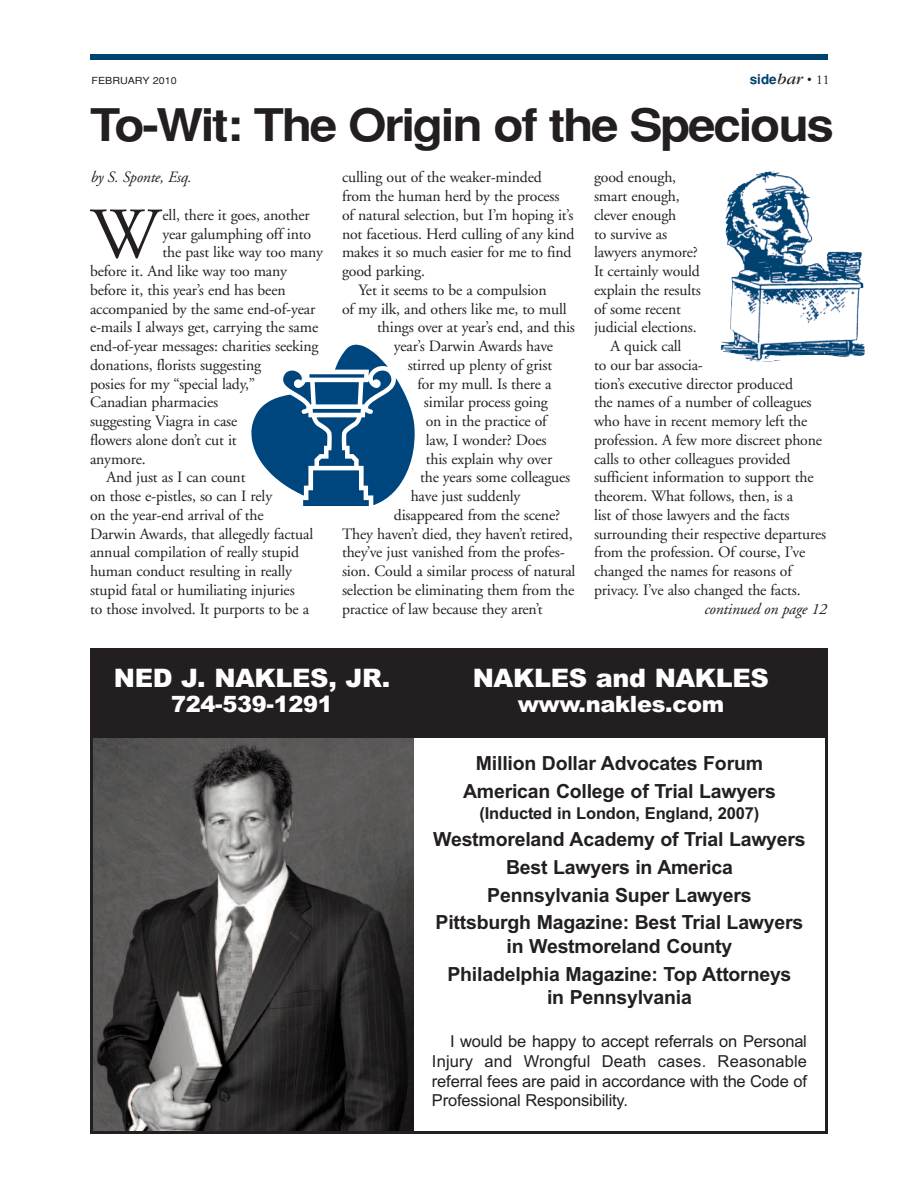
<style>
.page{position:relative;width:918px;height:1188px;background:#fff}
.page>*{position:absolute;margin:0;border:0;box-sizing:border-box;transform-origin:0 0}
.t1{font:72.3px "Adobe Garamond";color:#231f20}
.t2{font:700 45px "Helvetica";letter-spacing:-.045em;color:#231f20;scale:1.1 1}
.t3{font:900 25.5px "Arial";letter-spacing:-.015em;color:#fff}
.t4{font:900 22.5px "Arial";letter-spacing:-.015em;color:#fff}
.t5{font:700 19.5px/27.9px "Arial";letter-spacing:-.01em;color:#231f20;text-align:center}
.t6{font:16.5px/19.8px "Arial";letter-spacing:-.01em;color:#231f20;text-align:justify}
.t7{font:700 16.5px "Arial";letter-spacing:-.01em;color:#231f20}
.t8{font:15.75px "Adobe Garamond";letter-spacing:-.01em;color:#231f20}
.t9{font:italic 15.75px "Adobe Garamond";letter-spacing:-.01em;color:#231f20}
.t10{font:700 13.5px "Helvetica";color:#004270}
.t11{font:9.75px "Helvetica";color:#231f20;scale:1.1 1}
.s1{font-family:"Garamond";font-weight:400;font-style:italic;font-size:16.5px;color:#231f20}
.s2{font-weight:400;color:#231f20}
.s3{font-family:"Adobe Garamond";font-weight:400;color:#231f20}
</style>
<div class="page">
<div style="left:90px;top:54px;width:738px;height:6px;background:#004270"></div>
<img style="left:720px;top:170px;width:145px;height:192px">
<img style="left:93px;top:738px;width:321px;height:393px">
<div style="left:90px;top:648px;width:738px;height:90px;background:#231f20"></div>
<svg style="left:251px;top:345px;width:164px;height:161px"></svg>
<p class="t11" style="left:92px;top:75px;width:79px">FEBRUARY 2010</p>
<p class="t10" style="left:750px;top:72px;width:81px">side<span class="s1">bar</span> <span class="s2">•</span> <span class="s3">11</span></p>
<h2 class="t2" style="left:90px;top:99px;width:678px">To-Wit: The Origin of the Specious</h2>
<p class="t9" style="left:90px;top:171px;width:103px">by S. Sponte, Esq.</p>
<h1 class="t1" style="left:90px;top:206px;width:71px">W</h1>
<p class="t8" style="left:163px;top:209px;width:149px">ell, there it goes, another</p>
<p class="t8" style="left:163px;top:227px;width:150px">year galumphing off into</p>
<p class="t8" style="left:163px;top:246px;width:162px">the past like way too many</p>
<p class="t8" style="left:90px;top:265px;width:199px">before it. And like way too many</p>
<p class="t8" style="left:90px;top:284px;width:197px">before it, this year’s end has been</p>
<p class="t8" style="left:90px;top:302px;width:227px">accompanied by the same end-of-year</p>
<p class="t8" style="left:90px;top:321px;width:230px">e-mails I always get, carrying the same</p>
<p class="t8" style="left:90px;top:340px;width:230px">end-of-year messages: charities seeking</p>
<p class="t8" style="left:90px;top:359px;width:173px">donations, florists suggesting</p>
<p class="t8" style="left:90px;top:377px;width:167px">posies for my “special lady,”</p>
<p class="t8" style="left:90px;top:396px;width:130px">Canadian pharmacies</p>
<p class="t8" style="left:90px;top:415px;width:149px">suggesting Viagra in case</p>
<p class="t8" style="left:90px;top:434px;width:148px">flowers alone don’t cut it</p>
<p class="t8" style="left:90px;top:452px;width:57px">anymore.</p>
<p class="t8" style="left:107px;top:471px;width:141px">And just as I can count</p>
<p class="t8" style="left:90px;top:490px;width:184px">on those e-pistles, so can I rely</p>
<p class="t8" style="left:90px;top:509px;width:175px">on the year-end arrival of the</p>
<p class="t8" style="left:90px;top:527px;width:225px">Darwin Awards, that allegedly factual</p>
<p class="t8" style="left:90px;top:546px;width:211px">annual compilation of really stupid</p>
<p class="t8" style="left:90px;top:565px;width:204px">human conduct resulting in really</p>
<p class="t8" style="left:90px;top:584px;width:206px">stupid fatal or humiliating injuries</p>
<p class="t8" style="left:90px;top:602px;width:221px">to those involved. It purports to be a</p>
<p class="t8" style="left:342px;top:171px;width:201px">culling out of the weaker-minded</p>
<p class="t8" style="left:342px;top:190px;width:219px">from the human herd by the process</p>
<p class="t8" style="left:342px;top:209px;width:233px">of natural selection, but I’m hoping it’s</p>
<p class="t8" style="left:342px;top:227px;width:234px">not facetious. Herd culling of any kind</p>
<p class="t8" style="left:342px;top:246px;width:231px">makes it so much easier for me to find</p>
<p class="t8" style="left:342px;top:265px;width:85px">good parking.</p>
<p class="t8" style="left:359px;top:284px;width:190px">Yet it seems to be a compulsion</p>
<p class="t8" style="left:342px;top:302px;width:226px">of my ilk, and others like me, to mull</p>
<p class="t8" style="left:377px;top:321px;width:199px">things over at year’s end, and this</p>
<p class="t8" style="left:394px;top:340px;width:161px">year’s Darwin Awards have</p>
<p class="t8" style="left:408px;top:359px;width:146px">stirred up plenty of grist</p>
<p class="t8" style="left:417px;top:377px;width:136px">for my mull. Is there a</p>
<p class="t8" style="left:424px;top:396px;width:126px">similar process going</p>
<p class="t8" style="left:426px;top:415px;width:123px">on in the practice of</p>
<p class="t8" style="left:426px;top:434px;width:122px">law, I wonder? Does</p>
<p class="t8" style="left:426px;top:452px;width:128px">this explain why over</p>
<p class="t8" style="left:420px;top:471px;width:152px">the years some colleagues</p>
<p class="t8" style="left:411px;top:490px;width:111px">have just suddenly</p>
<p class="t8" style="left:394px;top:509px;width:168px">disappeared from the scene?</p>
<p class="t8" style="left:342px;top:527px;width:232px">They haven’t died, they haven’t retired,</p>
<p class="t8" style="left:342px;top:546px;width:224px">they’ve just vanished from the profes-</p>
<p class="t8" style="left:342px;top:565px;width:235px">sion. Could a similar process of natural</p>
<p class="t8" style="left:342px;top:584px;width:234px">selection be eliminating them from the</p>
<p class="t8" style="left:342px;top:602px;width:202px">practice of law because they aren’t</p>
<p class="t8" style="left:594px;top:171px;width:84px">good enough,</p>
<p class="t8" style="left:594px;top:190px;width:87px">smart enough,</p>
<p class="t8" style="left:594px;top:209px;width:84px">clever enough</p>
<p class="t8" style="left:594px;top:227px;width:75px">to survive as</p>
<p class="t8" style="left:594px;top:246px;width:105px">lawyers anymore?</p>
<p class="t8" style="left:594px;top:265px;width:107px">It certainly would</p>
<p class="t8" style="left:594px;top:284px;width:108px">explain the results</p>
<p class="t8" style="left:594px;top:302px;width:89px">of some recent</p>
<p class="t8" style="left:594px;top:321px;width:104px">judicial elections.</p>
<p class="t8" style="left:611px;top:340px;width:73px">A quick call</p>
<p class="t8" style="left:594px;top:359px;width:110px">to our bar associa-</p>
<p class="t8" style="left:594px;top:377px;width:201px">tion’s executive director produced</p>
<p class="t8" style="left:594px;top:396px;width:219px">the names of a number of colleagues</p>
<p class="t8" style="left:594px;top:415px;width:215px">who have in recent memory left the</p>
<p class="t8" style="left:594px;top:434px;width:230px">profession. A few more discreet phone</p>
<p class="t8" style="left:594px;top:452px;width:198px">calls to other colleagues provided</p>
<p class="t8" style="left:594px;top:471px;width:221px">sufficient information to support the</p>
<p class="t8" style="left:594px;top:490px;width:201px">theorem. What follows, then, is a</p>
<p class="t8" style="left:594px;top:509px;width:197px">list of those lawyers and the facts</p>
<p class="t8" style="left:594px;top:527px;width:234px">surrounding their respective departures</p>
<p class="t8" style="left:594px;top:546px;width:213px">from the profession. Of course, I’ve</p>
<p class="t8" style="left:594px;top:565px;width:200px">changed the names for reasons of</p>
<p class="t8" style="left:594px;top:584px;width:208px">privacy. I’ve also changed the facts.</p>
<p class="t9" style="left:704px;top:602px;width:124px">continued on page 12</p>
<h3 class="t3" style="left:114px;top:663px;width:278px">NED J. NAKLES, JR.</h3>
<h3 class="t3" style="left:473px;top:663px;width:298px">NAKLES and NAKLES</h3>
<h3 class="t4" style="left:171px;top:692px;width:163px">724-539-1291</h3>
<h3 class="t4" style="left:518px;top:692px;width:208px">www.nakles.com</h3>
<p class="t5" style="left:463px;top:750px;width:314px">Million Dollar Advocates Forum<br>American College of Trial Lawyers</p>
<p class="t7" style="left:480px;top:804px;width:281px">(Inducted in London, England, 2007)</p>
<p class="t5" style="left:433px;top:825px;width:374px">Westmoreland Academy of Trial Lawyers Best Lawyers in America<br>Pennsylvania Super Lawyers<br>Pittsburgh Magazine: Best Trial Lawyers</p>
<p class="t5" style="left:448px;top:932px;width:345px">in Westmoreland County<br>Philadelphia Magazine: Top Attorneys</p>
<p class="t5" style="left:547px;top:984px;width:146px">in Pennsylvania</p>
<p class="t6" style="left:432px;top:1031px;width:377px;text-indent:18px">I would be happy to accept referrals on Personal Injury and Wrongful Death cases. Reasonable referral fees are paid in accordance with the Code of Professional Responsibility.</p>
</div>
